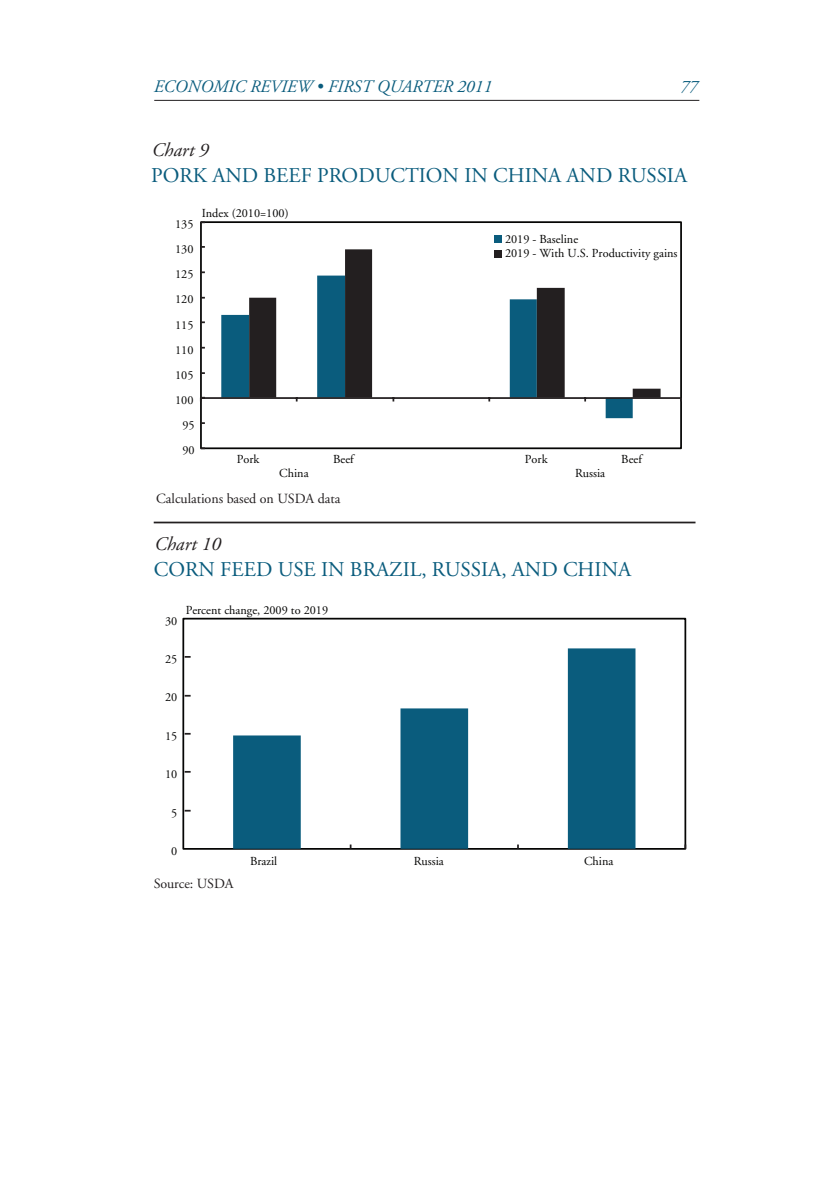
<style>
.page{position:relative;width:819px;height:1197px;background:#fff}
.page>*{position:absolute;margin:0;border:0;box-sizing:border-box;transform-origin:0 0}
.Chart_title{font:21px "Adobe Garamond";color:#0a5c7d}
.Chart_number{font:italic 19.25px "Adobe Garamond";color:#231f20}
.t1{font:italic 17.5px "Adobe Garamond";color:#0a5c7d}
.Ref_Text{font:14px "Adobe Garamond";color:#231f20}
.t2{font:12.25px/14.7px "Adobe Garamond";color:#050504}
</style>
<div class="page">
<hr style="left:154px;top:100px;width:545px;height:1px;background:#231f20">
<hr style="left:154px;top:522px;width:542px;height:1px;background:#231f20">
<div style="left:200px;top:221px;width:482px;height:228px;border:2px solid #050504"></div>
<svg style="left:221px;top:314px;width:412px;height:104px"></svg>
<svg style="left:249px;top:249px;width:412px;height:148px"></svg>
<hr style="left:201px;top:397px;width:480px;height:2px;background:#231f20">
<div style="left:494px;top:235px;width:8px;height:8px;background:#0a5c7d"></div>
<div style="left:494px;top:250px;width:8px;height:7px;background:#231f20"></div>
<div style="left:182px;top:618px;width:504px;height:232px;border:2px solid #050504"></div>
<svg style="left:233px;top:648px;width:402px;height:201px"></svg>
<svg style="left:185px;top:810px;width:6px;height:2px"></svg>
<svg style="left:185px;top:771px;width:6px;height:2px"></svg>
<svg style="left:185px;top:733px;width:6px;height:2px"></svg>
<svg style="left:185px;top:695px;width:6px;height:2px"></svg>
<svg style="left:185px;top:656px;width:6px;height:2px"></svg>
<h3 class="t1" style="left:153px;top:78px;width:340px">ECONOMIC REVIEW • FIRST QUARTER 2011</h3>
<h3 class="t1" style="left:680px;top:78px;width:19px">77</h3>
<p class="Chart_number" style="left:151px;top:140px;width:58px">Chart 9</p>
<p class="Chart_title" style="left:151px;top:165px;width:537px">PORK AND BEEF PRODUCTION IN CHINA AND RUSSIA</p>
<p class="t2" style="left:175px;top:217px;width:20px">135</p>
<p class="t2" style="left:175px;top:242px;width:20px">130</p>
<p class="t2" style="left:175px;top:267px;width:20px">125</p>
<p class="t2" style="left:175px;top:293px;width:20px">120</p>
<p class="t2" style="left:175px;top:318px;width:20px">115</p>
<p class="t2" style="left:175px;top:343px;width:20px">110</p>
<p class="t2" style="left:175px;top:368px;width:20px">105</p>
<p class="t2" style="left:175px;top:393px;width:20px">100</p>
<p class="t2" style="left:183px;top:418px;width:14px">95</p>
<p class="t2" style="left:202px;top:206px;width:88px">Index (2010=100)</p>
<p class="t2" style="left:505px;top:232px;width:174px">2019 - Baseline<br>2019 - With U.S. Productivity gains</p>
<p class="t2" style="left:183px;top:443px;width:14px">90</p>
<p class="t2" style="left:237px;top:452px;width:24px">Pork</p>
<p class="t2" style="left:333px;top:452px;width:22px">Beef</p>
<p class="t2" style="left:525px;top:452px;width:24px">Pork</p>
<p class="t2" style="left:621px;top:452px;width:22px">Beef</p>
<p class="t2" style="left:279px;top:467px;width:31px">China</p>
<p class="t2" style="left:575px;top:467px;width:32px">Russia</p>
<p class="Ref_Text" style="left:156px;top:491px;width:186px">Calculations based on USDA data</p>
<p class="Chart_number" style="left:154px;top:534px;width:68px">Chart 10</p>
<p class="Chart_title" style="left:154px;top:559px;width:479px">CORN FEED USE IN BRAZIL, RUSSIA, AND CHINA</p>
<p class="t2" style="left:165px;top:614px;width:14px">30</p>
<p class="t2" style="left:186px;top:603px;width:144px">Percent change, 2009 to 2019</p>
<p class="t2" style="left:165px;top:652px;width:14px">25</p>
<p class="t2" style="left:165px;top:691px;width:14px">20</p>
<p class="t2" style="left:165px;top:729px;width:14px">15</p>
<p class="t2" style="left:165px;top:767px;width:14px">10</p>
<p class="t2" style="left:171px;top:806px;width:8px">5</p>
<p class="t2" style="left:171px;top:844px;width:8px">0</p>
<p class="t2" style="left:250px;top:854px;width:29px">Brazil</p>
<p class="t2" style="left:414px;top:854px;width:32px">Russia</p>
<p class="t2" style="left:584px;top:854px;width:31px">China</p>
<p class="Ref_Text" style="left:154px;top:877px;width:81px">Source: USDA</p>
</div>
